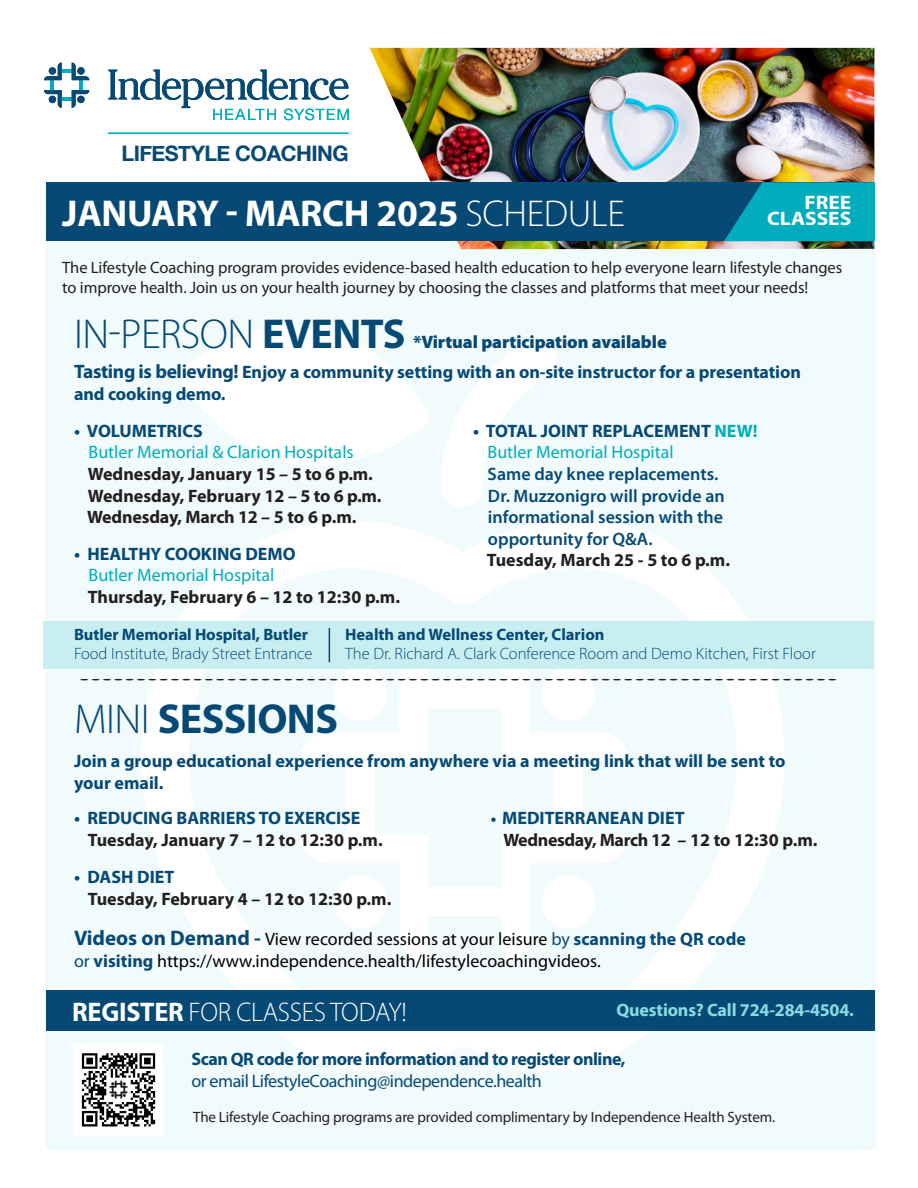
<style>
.page{position:relative;width:918px;height:1188px;background:#fff}
.page>*{position:absolute;margin:0;border:0;box-sizing:border-box;transform-origin:0 0}
.t1{font:300 42px "Myriad Pro";letter-spacing:-.015em;color:#064975}
.t2{font:700 42px "Myriad Pro";letter-spacing:-.015em;color:#064975}
.t3{font:700 37.5px "Myriad Pro";letter-spacing:-.01em;color:#fff}
.t4{font:300 27px "Myriad Pro";letter-spacing:-.01em;color:#fff}
.t5{font:700 21.3px "Helvetica Neue";letter-spacing:-.025em;color:#064975}
.t6{font:700 19.5px/16.5px "Myriad Pro";color:#fff;text-align:right;scale:1.1 1}
.t7{font:700 18px/21.6px "Myriad Pro";color:#064975}
.t8{font:700 18px/21.6px "Myriad Pro";color:#231f20}
.t9{font:18px/21.6px "Myriad Pro";color:#000}
.t10{font:600 18px/21.6px "Myriad Pro";color:#064975}
.t11{font:18px "Myriad Pro";color:#00adbd}
.t12{font:700 18px "Myriad Pro";letter-spacing:-.025em;color:#064975}
.t13{font:18px "Myriad Pro";letter-spacing:-.025em;color:#064975}
.t14{font:700 18px "Myriad Pro";letter-spacing:-.01em;color:#8bdae1}
.t15{font:16.5px/19.8px "Myriad Pro";letter-spacing:-.005em;color:#231f20}
.t16{font:300 16.5px "Myriad Pro";color:#064975}
.t17{font:700 16.5px "Myriad Pro";letter-spacing:-.005em;color:#064975}
.t18{font:15px "Myriad Pro";letter-spacing:-.01em;color:#231f20}
.t19{font:700 8.1px "Myriad Pro";color:#231f20;scale:5.31 1}
.s1{font-weight:300}
.s2{font-weight:700}
.s3{font-weight:900}
.s4{font-size:19.5px}
.s5{color:#00adbd}
.s6{font-weight:400;color:#00adbd}
.s7{font-size:16.5px;color:#064975}
.s8{color:#064975}
.s9{font-weight:700;font-size:21px;color:#064975}
.s10{font-weight:700;color:#064975}
</style>
<div class="page">
<div style="left:45px;top:232px;width:830px;height:918px;background:#f2fbfc"></div>
<svg style="left:135px;top:521px;width:656px;height:550px"></svg>
<svg style="left:181px;top:326px;width:375px;height:181px"></svg>
<div style="left:554px;top:762px;width:29px;height:72px;background:#fff"></div>
<div style="left:346px;top:762px;width:29px;height:72px;background:#fff"></div>
<div style="left:428px;top:680px;width:73px;height:29px;background:#fff"></div>
<div style="left:428px;top:887px;width:73px;height:29px;background:#fff"></div>
<svg style="left:501px;top:669px;width:129px;height:93px"></svg>
<div style="left:542px;top:667px;width:53px;height:54px;background:#fff;border-radius:50%"></div>
<svg style="left:501px;top:834px;width:129px;height:129px"></svg>
<div style="left:542px;top:875px;width:53px;height:54px;background:#fff;border-radius:50%"></div>
<svg style="left:299px;top:834px;width:129px;height:129px"></svg>
<div style="left:334px;top:875px;width:54px;height:54px;background:#fff;border-radius:50%"></div>
<svg style="left:299px;top:669px;width:129px;height:93px"></svg>
<div style="left:334px;top:667px;width:54px;height:54px;background:#fff;border-radius:50%"></div>
<div style="left:44px;top:621px;width:830px;height:48px;background:#c9eef1"></div>
<img style="left:370px;top:48px;width:504px;height:201px">
<div style="left:46px;top:182px;width:828px;height:59px;background:#064975"></div>
<svg style="left:724px;top:182px;width:151px;height:59px;background:#009fb3"></svg>
<svg style="left:108px;top:70px;width:241px;height:50px"></svg>
<hr style="left:79px;top:80px;width:4px;height:10px;background:#00adbd">
<hr style="left:50px;top:80px;width:4px;height:10px;background:#00adbd">
<hr style="left:62px;top:69px;width:10px;height:4px;background:#00adbd">
<hr style="left:62px;top:97px;width:10px;height:4px;background:#00adbd">
<svg style="left:72px;top:63px;width:17px;height:17px"></svg>
<div style="left:77px;top:67px;width:8px;height:8px;background:#064975;border-radius:50%"></div>
<svg style="left:72px;top:90px;width:17px;height:18px"></svg>
<div style="left:77px;top:96px;width:8px;height:7px;background:#064975;border-radius:50%"></div>
<svg style="left:44px;top:90px;width:18px;height:18px"></svg>
<div style="left:49px;top:96px;width:7px;height:7px;background:#064975;border-radius:50%"></div>
<svg style="left:44px;top:63px;width:18px;height:17px"></svg>
<div style="left:49px;top:67px;width:7px;height:8px;background:#064975;border-radius:50%"></div>
<hr style="left:108px;top:132px;width:241px;height:2px;background:#00adbd">
<div style="left:46px;top:991px;width:829px;height:40px;background:#064975"></div>
<svg style="left:73px;top:1044px;width:91px;height:91px"></svg>
<img style="left:107px;top:1079px;width:23px;height:22px">
<hr style="left:329px;top:628px;width:1px;height:34px;background:#064975">
<p class="t5" style="left:122px;top:136px;width:229px">LIFESTYLE COACHING</p>
<h2 class="t3" style="left:62px;top:189px;width:564px">JANUARY - MARCH 2025 <span class="s1">SCHEDULE</span></h2>
<p class="t6" style="left:767px;top:193px;width:78px">FREE<br>CLASSES</p>
<p class="t15" style="left:62px;top:258px;width:782px">The Lifestyle Coaching program provides evidence-based health education to help everyone learn lifestyle changes to improve health. Join us on your health journey by choosing the classes and platforms that meet your needs!</p>
<h1 class="t1" style="left:74px;top:309px;width:333px">IN-PERSON <span class="s2">EVENTS</span></h1>
<p class="t7" style="left:74px;top:327px;width:728px;line-height:30px;text-indent:339px"><span class="s3">*Virtual participation available<br></span><span class="s4">Tasting is believing!</span> Enjoy a community setting with an on-site instructor for a presentation</p>
<p class="t7" style="left:74px;top:383px;width:153px">and cooking demo.</p>
<p class="t7" style="left:74px;top:419px;width:130px">• VOLUMETRICS</p>
<p class="t11" style="left:89px;top:441px;width:267px">Butler Memorial &amp; Clarion Hospitals</p>
<p class="t8" style="left:87px;top:463px;width:296px">Wednesday, January 15 – 5 to 6 p.m.<br>Wednesday, February 12 – 5 to 6 p.m.<br>Wednesday, March 12 – 5 to 6 p.m.</p>
<p class="t7" style="left:74px;top:542px;width:223px">• HEALTHY COOKING DEMO</p>
<p class="t11" style="left:89px;top:564px;width:187px">Butler Memorial Hospital</p>
<p class="t8" style="left:88px;top:586px;width:314px">Thursday, February 6 – 12 to 12:30 p.m.</p>
<p class="t7" style="left:488px;top:419px;width:271px;text-indent:-15px">• TOTAL JOINT REPLACEMENT <span class="s5">NEW!<br></span><span class="s6">Butler Memorial Hospital</span></p>
<p class="t10" style="left:488px;top:463px;width:239px">Same day knee replacements.<br>Dr. Muzzonigro will provide an informational session with the opportunity for Q&amp;A.</p>
<p class="t8" style="left:487px;top:549px;width:245px">Tuesday, March 25 - 5 to 6 p.m.</p>
<p class="t17" style="left:74px;top:623px;width:236px">Butler Memorial Hospital, Butler</p>
<p class="t16" style="left:74px;top:644px;width:240px">Food Institute, Brady Street Entrance</p>
<p class="t17" style="left:345px;top:623px;width:261px">Health and Wellness Center, Clarion</p>
<p class="t16" style="left:345px;top:644px;width:472px">The Dr. Richard A. Clark Conference Room and Demo Kitchen, First Floor</p>
<p class="t19" style="left:839px;top:687px;width:144px;rotate:-180deg">...................................................................</p>
<h1 class="t2" style="left:74px;top:691px;width:265px"><span class="s1">MINI</span> SESSIONS</h1>
<p class="t7" style="left:74px;top:750px;width:713px">Join a group educational experience from anywhere via a meeting link that will be sent to your email.</p>
<p class="t7" style="left:74px;top:807px;width:288px">• REDUCING BARRIERS TO EXERCISE</p>
<p class="t8" style="left:88px;top:828px;width:296px">Tuesday, January 7 – 12 to 12:30 p.m.</p>
<p class="t7" style="left:74px;top:866px;width:102px">• DASH DIET</p>
<p class="t8" style="left:88px;top:887px;width:305px">Tuesday, February 4 – 12 to 12:30 p.m.</p>
<p class="t8" style="left:503px;top:807px;width:316px;text-indent:-12px"><span class="s7">•</span> <span class="s8">MEDITERRANEAN DIET<br></span>Wednesday, March 12 – 12 to 12:30 p.m.</p>
<p class="t9" style="left:74px;top:928px;width:673px"><span class="s9">Videos on Demand -</span> View recorded sessions at your leisure <span class="s8">by</span> <span class="s10">scanning the QR code </span><span class="s8">or</span> <span class="s10">visiting</span> https://www.independence.health/lifestylecoachingvideos.</p>
<h3 class="t4" style="left:72px;top:996px;width:336px"><span class="s2">REGISTER</span> FOR CLASSES TODAY!</h3>
<p class="t14" style="left:617px;top:998px;width:239px">Questions? Call 724-284-4504.</p>
<p class="t12" style="left:191px;top:1047px;width:436px">Scan QR code for more information and to register online,</p>
<p class="t13" style="left:191px;top:1070px;width:352px">or email LifestyleCoaching@independence.health</p>
<p class="t18" style="left:193px;top:1108px;width:584px">The Lifestyle Coaching programs are provided complimentary by Independence Health System.</p>
</div>
